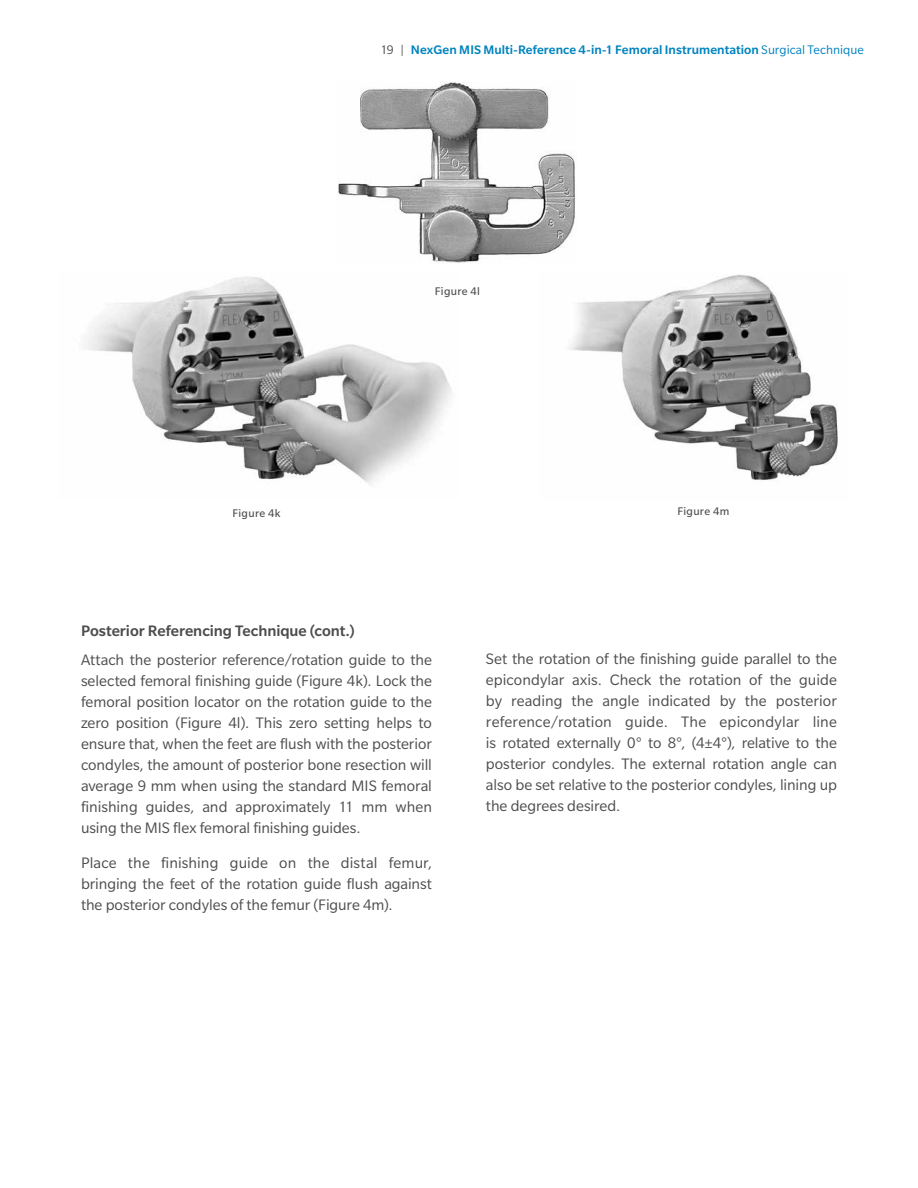
<style>
.page{position:relative;width:918px;height:1188px;background:#fff}
.page>*{position:absolute;margin:0;border:0;box-sizing:border-box;transform-origin:0 0}
.t1{font:16.5px/21px "Slate Pro";letter-spacing:-.005em;color:#4d4d4f;text-align:justify}
.t2{font:500 16.5px "Slate Pro";color:#4d4d4f}
.t3{font:500 13.5px "Slate Pro";letter-spacing:.005em;color:#0083bf}
.t4{font:12px "Slate Pro";letter-spacing:.025em;color:#4d4d4f}
.s1{font-weight:400;color:#4d4d4f}
.s2{font-weight:400}
</style>
<div class="page">
<img style="left:569px;top:274px;width:269px;height:206px">
<img style="left:87px;top:276px;width:365px;height:209px">
<img style="left:338px;top:81px;width:237px;height:182px">
<p class="t3" style="left:380px;top:42px;width:485px"><span class="s1">19 |</span> NexGen MIS Multi-Reference 4-in-1 Femoral Instrumentation <span class="s2">Surgical Technique</span></p>
<p class="t4" style="left:435px;top:284px;width:47px">Figure 4l</p>
<p class="t4" style="left:232px;top:507px;width:50px">Figure 4k</p>
<p class="t4" style="left:677px;top:505px;width:53px">Figure 4m</p>
<p class="t2" style="left:81px;top:622px;width:275px">Posterior Referencing Technique (cont.)</p>
<p class="t1" style="left:81px;top:649px;width:353px">Attach the posterior reference/rotation guide to the selected femoral finishing guide (Figure 4k). Lock the femoral position locator on the rotation guide to the zero position (Figure 4l). This zero setting helps to ensure that, when the feet are flush with the posterior condyles, the amount of posterior bone resection will average 9 mm when using the standard MIS femoral finishing guides, and approximately 11 mm when using the MIS flex femoral finishing guides.</p>
<p class="t1" style="left:81px;top:852px;width:353px">Place the finishing guide on the distal femur, bringing the feet of the rotation guide flush against the posterior condyles of the femur (Figure 4m).</p>
<p class="t1" style="left:486px;top:649px;width:353px">Set the rotation of the finishing guide parallel to the epicondylar axis. Check the rotation of the guide by reading the angle indicated by the posterior reference/rotation guide. The epicondylar line is rotated externally 0° to 8°, (4±4°), relative to the posterior condyles. The external rotation angle can also be set relative to the posterior condyles, lining up the degrees desired.</p>
</div>
